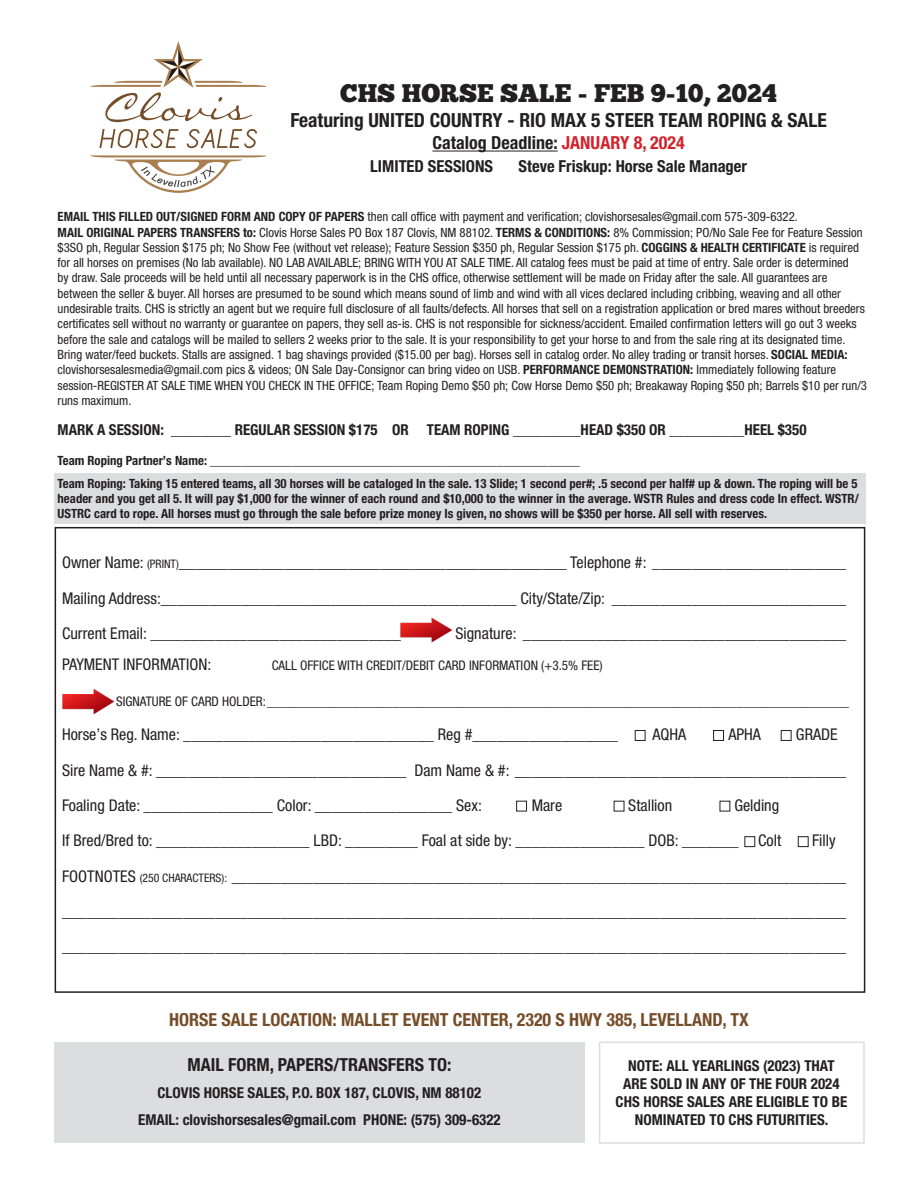
<style>
.page{position:relative;width:918px;height:1188px;background:#fff}
.page>*{position:absolute;margin:0;border:0;box-sizing:border-box;transform-origin:0 0}
.t1{font:25.5px "Chunk Five";color:#231f20}
.t2{font:700 condensed 19.5px "Helvetica Neue LT Pro";color:#231f20}
.t3{font:700 condensed 18px "Helvetica Neue LT Pro";color:#754d29}
.t4{font:700 condensed 18px "Helvetica Neue LT Pro";color:#231f20}
.t5{font:700 condensed 16.5px "Helvetica Neue LT Pro";color:#231f20}
.t6{font:condensed 16.2px "Helvetica Neue LT Pro";color:#231f20}
.t7{font:700 condensed 15px/18px "Helvetica Neue LT Pro";color:#231f20;text-align:center}
.t8{font:condensed 13.2px "Helvetica Neue LT Pro";color:#231f20}
.t9{font:condensed 12.75px/15.3px "Helvetica Neue LT Pro";color:#231f20}
.t10{font:700 condensed 12.75px/15.3px "Helvetica Neue LT Pro";color:#231f20;text-align:justify}
.s1{color:#d1232a}
.s2{font-weight:700}
.s3{font-size:11.7px}
</style>
<div class="page">
<hr style="left:432px;top:151px;width:126px;height:1px;background:#231f20">
<svg style="left:90px;top:41px;width:177px;height:152px"></svg>
<div style="left:54px;top:1042px;width:530px;height:101px;background:#dcdddf"></div>
<div style="left:599px;top:1042px;width:266px;height:102px;border:2px solid #dcdddf"></div>
<div style="left:54px;top:474px;width:811px;height:50px;background:#dcdddf"></div>
<div style="left:55px;top:527px;width:810px;height:466px;border:2px solid #231f20"></div>
<div style="left:635px;top:730px;width:10px;height:11px;border:1px solid #231f20"></div>
<div style="left:713px;top:730px;width:11px;height:11px;border:1px solid #231f20"></div>
<div style="left:781px;top:730px;width:10px;height:11px;border:1px solid #231f20"></div>
<div style="left:516px;top:801px;width:11px;height:10px;border:1px solid #231f20"></div>
<div style="left:745px;top:836px;width:10px;height:11px;border:1px solid #231f20"></div>
<div style="left:798px;top:836px;width:10px;height:11px;border:1px solid #231f20"></div>
<img style="left:400px;top:617px;width:53px;height:26px">
<img style="left:62px;top:688px;width:53px;height:27px">
<p class="t1" style="left:340px;top:81px;width:438px">CHS HORSE SALE - FEB 9-10, 2024</p>
<p class="t2" style="left:291px;top:108px;width:538px">Featuring UNITED COUNTRY - RIO MAX 5 STEER TEAM ROPING &amp; SALE</p>
<p class="t4" style="left:432px;top:132px;width:254px">Catalog Deadline: <span class="s1">JANUARY 8, 2024</span></p>
<p class="t5" style="left:370px;top:156px;width:124px">LIMITED SESSIONS</p>
<p class="t5" style="left:519px;top:156px;width:230px">Steve Friskup: Horse Sale Manager</p>
<p class="t9" style="left:58px;top:209px;width:742px"><span class="s2">EMAIL THIS FILLED OUT/SIGNED FORM AND COPY OF PAPERS</span> then call office with payment and verification; clovishorsesales@gmail.com 575-309-6322.</p>
<p class="t9" style="left:58px;top:224px;width:811px"><span class="s2">MAIL ORIGINAL PAPERS TRANSFERS to:</span> Clovis Horse Sales PO Box 187 Clovis, NM 88102. <span class="s2">TERMS &amp; CONDITIONS:</span> 8% Commission; PO/No Sale Fee for Feature Session $3SO ph, Regular Session $175 ph; No Show Fee (without vet release); Feature Session $350 ph, Regular Session $175 ph. <span class="s2">COGGINS &amp; HEALTH CERTIFICATE</span> is required for all horses on premises (No lab available). NO LAB AVAILABLE; BRING WITH YOU AT SALE TIME. All catalog fees must be paid at time of entry. Sale order is determined<br>by draw. Sale proceeds will be held until all necessary paperwork is in the CHS office, otherwise settlement will be made on Friday after the sale. All guarantees are between the seller &amp; buyer. All horses are presumed to be sound which means sound of limb and wind with all vices declared including cribbing, weaving and all other undesirable traits. CHS is strictly an agent but we require full disclosure of all faults/defects. All horses that sell on a registration application or bred mares without breeders certificates sell without no warranty or guarantee on papers, they sell as-is. CHS is not responsible for sickness/accident. Emailed confirmation letters will go out 3 weeks before the sale and catalogs will be mailed to sellers 2 weeks prior to the sale. It is your responsibility to get your horse to and from the sale ring at its designated time.<br>Bring water/feed buckets. Stalls are assigned. 1 bag shavings provided ($15.00 per bag). Horses sell in catalog order. No alley trading or transit horses. <span class="s2">SOCIAL MEDIA: </span>clovishorsesalesmedia@gmail.com pics &amp; videos; ON Sale Day-Consignor can bring video on USB. <span class="s2">PERFORMANCE DEMONSTRATION:</span> Immediately following feature session-REGISTER AT SALE TIME WHEN YOU CHECK IN THE OFFICE; Team Roping Demo $50 ph; Cow Horse Demo $50 ph; Breakaway Roping $50 ph; Barrels $10 per run/3 runs maximum.</p>
<p class="t7" style="left:58px;top:421px;width:750px">MARK A SESSION: ________ REGULAR SESSION $175 OR TEAM ROPING _________HEAD $350 OR __________HEEL $350</p>
<p class="t10" style="left:58px;top:453px;width:524px">Team Roping Partner’s Name: __________________________________________________________</p>
<p class="t10" style="left:58px;top:476px;width:803px">Team Roping: Taking 15 entered teams, all 30 horses will be cataloged In the sale. 13 Slide; 1 second per#; .5 second per half# up &amp; down. The roping will be 5 header and you get all 5. It will pay $1,000 for the winner of each round and $10,000 to the winner in the average. WSTR Rules and dress code In effect. WSTR/ USTRC card to rope. All horses must go through the sale before prize money Is given, no shows will be $350 per horse. All sell with reserves.</p>
<p class="t6" style="left:62px;top:553px;width:786px">Owner Name: <span class="s3">(PRINT)</span>________________________________________________ Telephone #: ________________________</p>
<p class="t6" style="left:62px;top:588px;width:786px">Mailing Address:____________________________________________ City/State/Zip: _____________________________</p>
<p class="t6" style="left:62px;top:624px;width:340px">Current Email: _______________________________</p>
<p class="t6" style="left:455px;top:624px;width:392px">Signature: ________________________________________</p>
<p class="t6" style="left:62px;top:655px;width:151px">PAYMENT INFORMATION:</p>
<p class="t8" style="left:272px;top:658px;width:333px">CALL OFFICE WITH CREDIT/DEBIT CARD INFORMATION (+3.5% FEE)</p>
<p class="t8" style="left:116px;top:693px;width:735px">SIGNATURE OF CARD HOLDER:________________________________________________________________________________________</p>
<p class="t6" style="left:62px;top:725px;width:557px">Horse’s Reg. Name: _______________________________ Reg #__________________</p>
<p class="t6" style="left:652px;top:725px;width:36px">AQHA</p>
<p class="t6" style="left:728px;top:725px;width:34px">APHA</p>
<p class="t6" style="left:796px;top:725px;width:43px">GRADE</p>
<p class="t6" style="left:62px;top:760px;width:786px">Sire Name &amp; #: _______________________________ Dam Name &amp; #: _________________________________________</p>
<p class="t6" style="left:62px;top:796px;width:421px">Foaling Date: ________________ Color: _________________ Sex:</p>
<p class="t6" style="left:532px;top:796px;width:32px">Mare</p>
<p class="t6" style="left:628px;top:796px;width:46px">Stallion</p>
<p class="t6" style="left:734px;top:796px;width:46px">Gelding</p>
<p class="t6" style="left:62px;top:831px;width:721px">If Bred/Bred to: ___________________ LBD: _________ Foal at side by: ________________ DOB: _______ Colt</p>
<p class="t6" style="left:812px;top:831px;width:25px">Filly</p>
<p class="t6" style="left:62px;top:866px;width:786px">FOOTNOTES <span class="s3">(250 CHARACTERS):</span> ____________________________________________________________________________</p>
<p class="t6" style="left:62px;top:902px;width:786px">_________________________________________________________________________________________________</p>
<p class="t6" style="left:62px;top:937px;width:786px">_________________________________________________________________________________________________</p>
<p class="t3" style="left:169px;top:1009px;width:581px">HORSE SALE LOCATION: MALLET EVENT CENTER, 2320 S HWY 385, LEVELLAND, TX</p>
<p class="t4" style="left:188px;top:1054px;width:265px">MAIL FORM, PAPERS/TRANSFERS TO:</p>
<p class="t7" style="left:158px;top:1084px;width:325px">CLOVIS HORSE SALES, P.O. BOX 187, CLOVIS, NM 88102</p>
<p class="t7" style="left:138px;top:1111px;width:364px">EMAIL: clovishorsesales@gmail.com PHONE: (575) 309-6322</p>
<p class="t7" style="left:616px;top:1057px;width:233px">NOTE: ALL YEARLINGS (2023) THAT<br>ARE SOLD IN ANY OF THE FOUR 2024<br>CHS HORSE SALES ARE ELIGIBLE TO BE<br>NOMINATED TO CHS FUTURITIES.</p>
</div>
